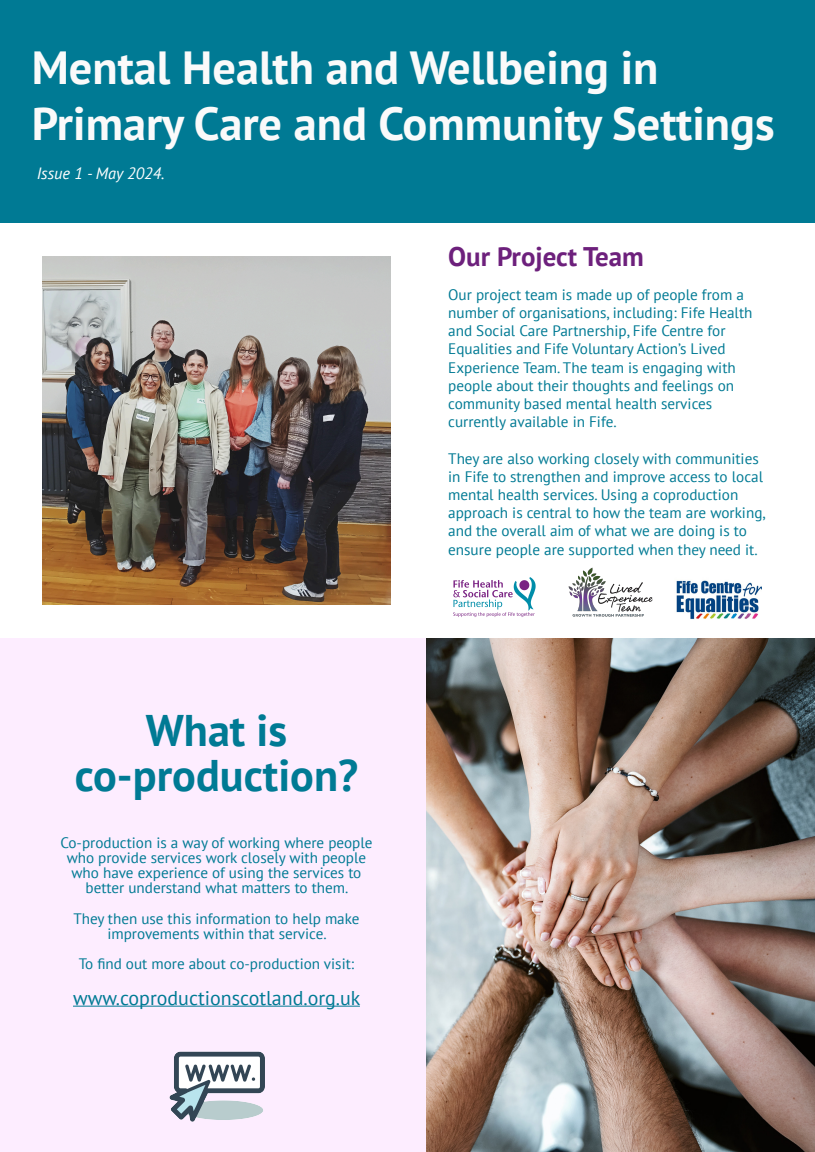
<style>
.page{position:relative;width:815px;height:1152px;background:#fff}
.page>*{position:absolute;margin:0;border:0;box-sizing:border-box;transform-origin:0 0}
.t1{font:700 46.4px/55.6px "PT Sans";color:#fafafa}
.t2{font:700 44.4px/45.6px "PT Sans";color:#007a94;text-align:center}
.t3{font:700 26.8px "PT Sans";color:#6d207c}
.t4{font:20px "PT Sans";color:#007a94}
.t5{font:italic 16.4px "PT Sans";color:#fff}
.t6{font:15.2px/18.4px "PT Sans";color:#007a94;text-align:center}
</style>
<div class="page">
<div style="left:0;top:0;width:814px;height:222px;background:#007a94"></div>
<img style="left:425px;top:638px;width:389px;height:514px">
<div style="left:0;top:638px;width:425px;height:514px;background:#fdedff"></div>
<hr style="left:73px;top:1005px;width:287px;height:2px;background:#007a94">
<img style="left:453px;top:577px;width:83px;height:40px">
<img style="left:676px;top:580px;width:85px;height:39px">
<img style="left:568px;top:567px;width:85px;height:50px">
<img style="left:42px;top:257px;width:348px;height:348px">
<img style="left:169px;top:1051px;width:96px;height:71px">
<h1 class="t1" style="left:32px;top:39px;width:744px">Mental Health and Wellbeing in<br>Primary Care and Community Settings</h1>
<p class="t5" style="left:37px;top:163px;width:129px">Issue 1 - May 2024.</p>
<h2 class="t2" style="left:75px;top:706px;width:285px">What is co-production?</h2>
<p class="t6" style="left:60px;top:834px;width:313px;line-height:15.2px">Co-production is a way of working where people who provide services work closely with people who have experience of using the services to better understand what matters to them.</p>
<p class="t6" style="left:73px;top:910px;width:287px;line-height:15.2px">They then use this information to help make improvements within that service.</p>
<p class="t6" style="left:79px;top:955px;width:277px">To find out more about co-production visit:</p>
<h3 class="t4" style="left:73px;top:985px;width:289px">www.coproductionscotland.org.uk</h3>
<h3 class="t3" style="left:448px;top:239px;width:197px">Our Project Team</h3>
<p class="t6" style="left:448px;top:285px;width:305px;text-align:left">Our project team is made up of people from a number of organisations, including: Fife Health and Social Care Partnership, Fife Centre for Equalities and Fife Voluntary Action’s Lived Experience Team. The team is engaging with people about their thoughts and feelings on community based mental health services currently available in Fife.</p>
<p class="t6" style="left:448px;top:449px;width:319px;text-align:left">They are also working closely with communities in Fife to strengthen and improve access to local mental health services. Using a coproduction approach is central to how the team are working, and the overall aim of what we are doing is to ensure people are supported when they need it.</p>
</div>
